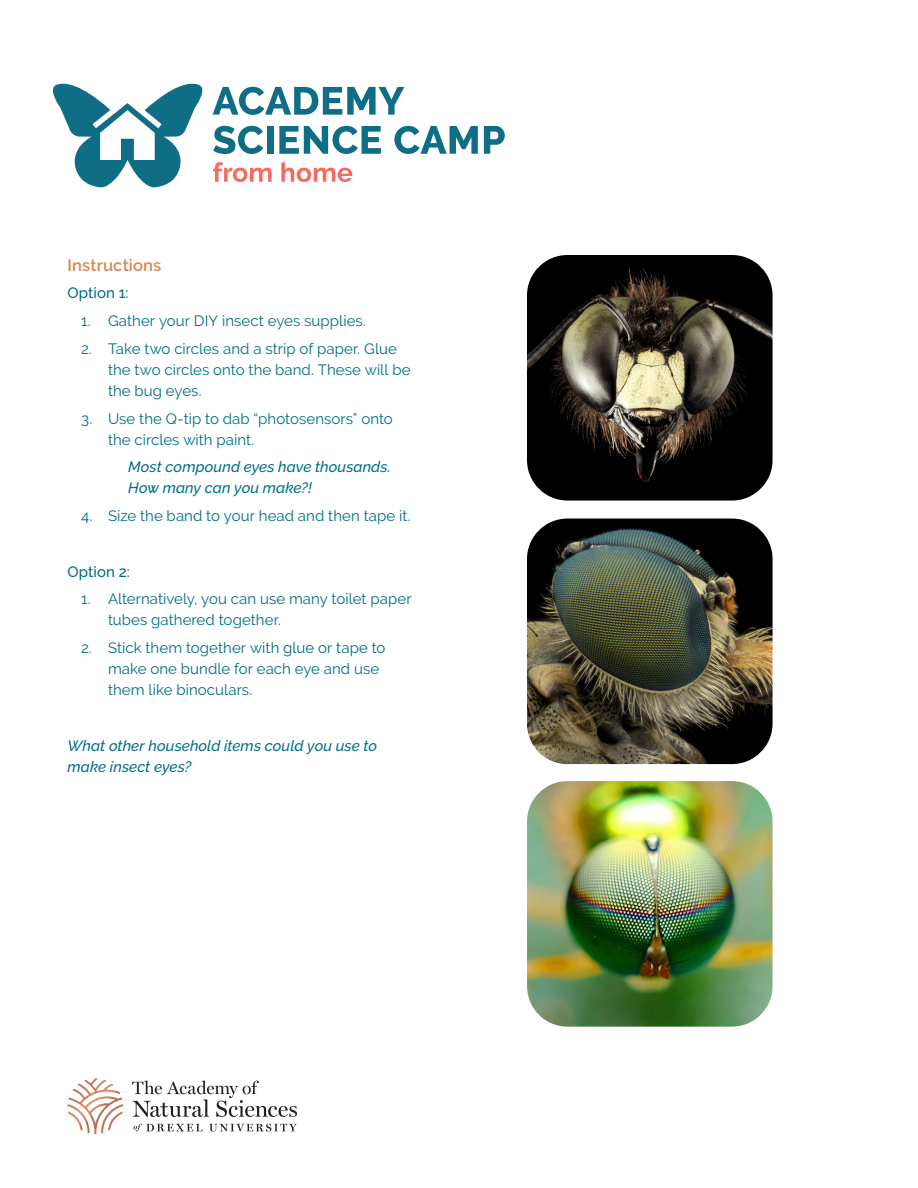
<style>
.page{position:relative;width:918px;height:1188px;background:#fff}
.page>*{position:absolute;margin:0;border:0;box-sizing:border-box;transform-origin:0 0}
.t1{font:600 16.5px "Raleway";letter-spacing:.01em;color:#da8556}
.t2{font:15px/21px "Raleway";letter-spacing:.005em;color:#016d85}
.t3{font:italic 500 15px/21px "Raleway";letter-spacing:.005em;color:#016d85}
.t4{font:500 15px "Raleway";letter-spacing:.005em;color:#016d85}
</style>
<div class="page">
<svg style="left:209px;top:1124px;width:88px;height:8px"></svg>
<svg style="left:133px;top:1124px;width:70px;height:7px"></svg>
<svg style="left:132px;top:1081px;width:165px;height:36px"></svg>
<svg style="left:67px;top:1078px;width:56px;height:56px"></svg>
<svg style="left:484px;top:126px;width:21px;height:28px"></svg>
<svg style="left:53px;top:84px;width:425px;height:103px"></svg>
<img style="left:527px;top:781px;width:246px;height:246px">
<img style="left:527px;top:255px;width:246px;height:246px">
<img style="left:527px;top:519px;width:246px;height:245px">
<p class="t1" style="left:68px;top:255px;width:95px">Instructions</p>
<p class="t4" style="left:68px;top:284px;width:63px">Option 1:</p>
<p class="t2" style="left:81px;top:310px;width:287px">1. Gather your DIY insect eyes supplies.</p>
<p class="t2" style="left:108px;top:338px;width:304px;text-indent:-27px">2. Take two circles and a strip of paper. Glue the two circles onto the band. These will be the bug eyes.</p>
<p class="t2" style="left:108px;top:408px;width:286px;text-indent:-27px">3. Use the Q-tip to dab “photosensors” onto the circles with paint.</p>
<p class="t3" style="left:128px;top:456px;width:264px">Most compound eyes have thousands.<br>How many can you make?!</p>
<p class="t2" style="left:81px;top:505px;width:331px">4. Size the band to your head and then tape it.</p>
<p class="t4" style="left:68px;top:563px;width:64px">Option 2:</p>
<p class="t2" style="left:108px;top:588px;width:305px;text-indent:-27px">1. Alternatively, you can use many toilet paper tubes gathered together.</p>
<p class="t2" style="left:108px;top:637px;width:279px;text-indent:-27px">2. Stick them together with glue or tape to make one bundle for each eye and use them like binoculars.</p>
<p class="t3" style="left:68px;top:735px;width:311px">What other household items could you use to make insect eyes?</p>
</div>
